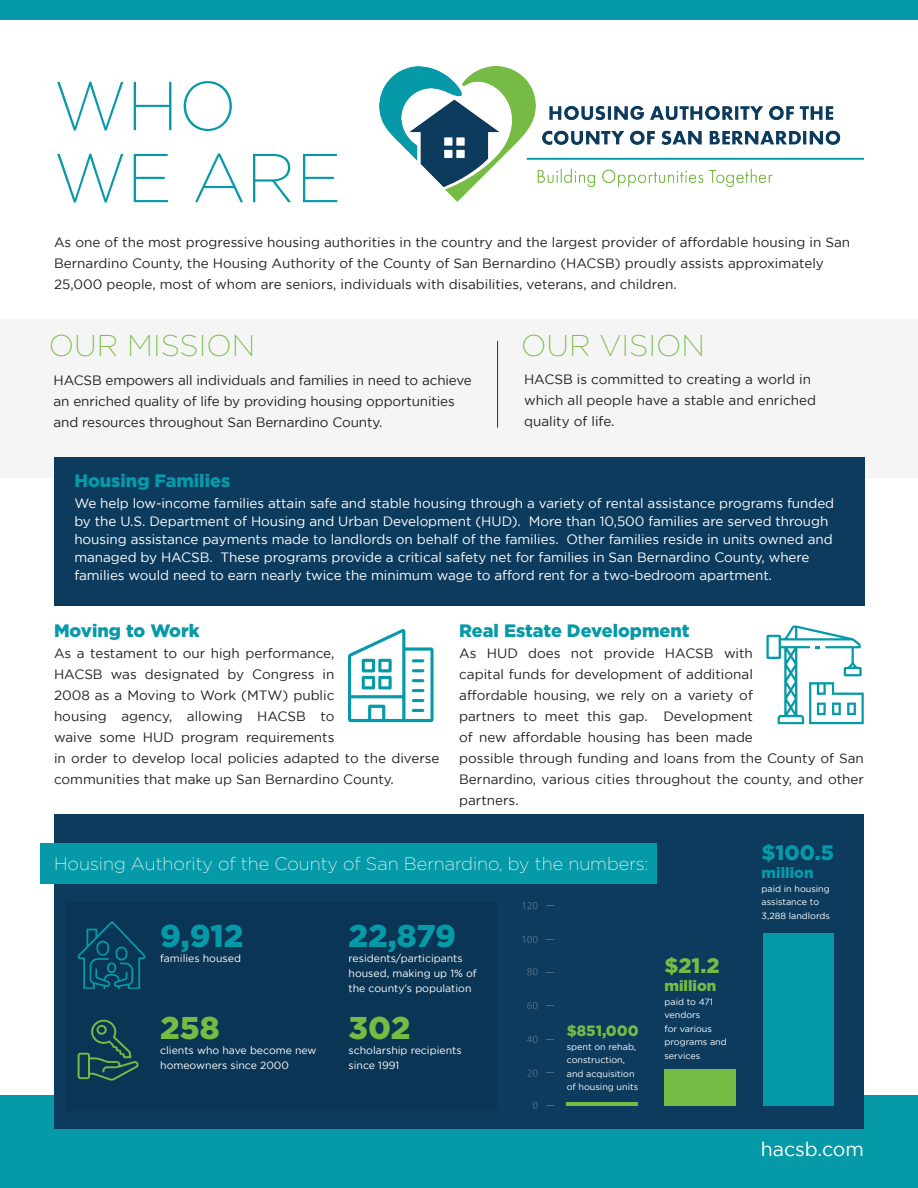
<style>
.page{position:relative;width:918px;height:1188px;background:#fff}
.page>*{position:absolute;margin:0;border:0;box-sizing:border-box;transform-origin:0 0}
.t1{font:200 69px "Gotham";color:#0699a8}
.t2{font:900 31.5px "Gotham";letter-spacing:-.005em;color:#0699a8}
.t3{font:900 31.5px "Gotham";color:#76bb43}
.t4{font:200 30px "Gotham";color:#76bb43}
.t5{font:900 21px "Gotham";color:#0699a8}
.t6{font:900 21px "Gotham";color:#76bb43}
.t7{font:19.5px "Gotham";color:#fff}
.t8{font:200 18px "Gotham";color:#fff}
.t9{font:900 18px "Gotham";color:#0699a8}
.t10{font:900 15px "Gotham";color:#76bb43}
.t11{font:900 15px "Gotham";color:#0699a8}
.t12{font:13.5px/21px "Gotham";color:#231f20}
.t13{font:13.5px/18px "Gotham";letter-spacing:-.005em;color:#fff}
.t14{font:10.5px/15px "Gotham";color:#fff}
.t15{font:9px/13.5px "Gotham";color:#fff}
</style>
<div class="page">
<div style="left:0;top:1095px;width:918px;height:93px;background:#0699a8"></div>
<div style="left:0;top:320px;width:918px;height:158px;background:#f5f5f6"></div>
<div style="left:54px;top:814px;width:810px;height:315px;background:#0c3b5d"></div>
<img style="left:379px;top:67px;width:485px;height:134px">
<div style="left:40px;top:844px;width:617px;height:40px;background:#0699a8"></div>
<div style="left:66px;top:902px;width:430px;height:209px;background:#0b3554"></div>
<svg style="left:348px;top:629px;width:86px;height:93px"></svg>
<svg style="left:766px;top:625px;width:98px;height:99px"></svg>
<hr style="left:497px;top:341px;width:1px;height:87px;background:#0c3b5d">
<svg style="left:78px;top:1019px;width:61px;height:62px"></svg>
<div style="left:0;top:0;width:918px;height:19px;background:#0699a8"></div>
<svg style="left:78px;top:921px;width:68px;height:68px"></svg>
<div style="left:54px;top:458px;width:810px;height:148px;background:#0c3b5d"></div>
<svg style="left:533px;top:1102px;width:5px;height:7px"></svg>
<svg style="left:527px;top:1069px;width:11px;height:8px"></svg>
<svg style="left:527px;top:1036px;width:11px;height:7px"></svg>
<svg style="left:527px;top:1002px;width:11px;height:7px"></svg>
<svg style="left:527px;top:968px;width:11px;height:7px"></svg>
<svg style="left:522px;top:936px;width:16px;height:7px"></svg>
<svg style="left:522px;top:902px;width:16px;height:7px"></svg>
<hr style="left:566px;top:1102px;width:71px;height:4px;background:#76bb43">
<div style="left:665px;top:1070px;width:71px;height:36px;background:#76bb43"></div>
<div style="left:763px;top:933px;width:71px;height:173px;background:#0699a8"></div>
<p class="t1" style="left:54px;top:69px;width:184px">WHO</p>
<p class="t1" style="left:54px;top:141px;width:289px">WE ARE</p>
<p class="t12" style="left:54px;top:232px;width:798px">As one of the most progressive housing authorities in the country and the largest provider of affordable housing in San<br>Bernardino County, the Housing Authority of the County of San Bernardino (HACSB) proudly assists approximately<br>25,000 people, most of whom are seniors, individuals with disabilities, veterans, and children.</p>
<p class="t4" style="left:49px;top:329px;width:208px">OUR MISSION</p>
<p class="t4" style="left:521px;top:329px;width:185px">OUR VISION</p>
<p class="t12" style="left:54px;top:369px;width:420px">HACSB empowers all individuals and families in need to achieve an enriched quality of life by providing housing opportunities and resources throughout San Bernardino County.</p>
<p class="t12" style="left:524px;top:368px;width:293px">HACSB is committed to creating a world in which all people have a stable and enriched quality of life.</p>
<p class="t9" style="left:74px;top:470px;width:157px">Housing Families</p>
<p class="t13" style="left:74px;top:494px;width:761px">We help low-income families attain safe and stable housing through a variety of rental assistance programs funded by the U.S. Department of Housing and Urban Development (HUD). More than 10,500 families are served through housing assistance payments made to landlords on behalf of the families. Other families reside in units owned and managed by HACSB. These programs provide a critical safety net for families in San Bernardino County, where families would need to earn nearly twice the minimum wage to afford rent for a two-bedroom apartment.</p>
<p class="t9" style="left:54px;top:620px;width:147px">Moving to Work</p>
<p class="t12" style="left:54px;top:642px;width:387px">As a testament to our high performance,<br>HACSB was designated by Congress in<br>2008 as a Moving to Work (MTW) public<br>housing agency, allowing HACSB to<br>waive some HUD program requirements<br>in order to develop local policies adapted to the diverse communities that make up San Bernardino County.</p>
<p class="t9" style="left:459px;top:620px;width:232px">Real Estate Development</p>
<p class="t12" style="left:459px;top:642px;width:406px">As HUD does not provide HACSB with<br>capital funds for development of additional<br>affordable housing, we rely on a variety of<br>partners to meet this gap. Development<br>of new affordable housing has been made<br>possible through funding and loans from the County of San Bernardino, various cities throughout the county, and other partners.</p>
<p class="t8" style="left:54px;top:854px;width:596px">Housing Authority of the County of San Bernardino, by the numbers:</p>
<p class="t2" style="left:160px;top:917px;width:85px">9,912</p>
<p class="t14" style="left:160px;top:950px;width:82px">families housed</p>
<p class="t3" style="left:160px;top:1009px;width:61px">258</p>
<p class="t14" style="left:160px;top:1042px;width:158px">clients who have become new homeowners since 2000</p>
<p class="t2" style="left:349px;top:917px;width:109px">22,879</p>
<p class="t14" style="left:349px;top:950px;width:130px">residents/participants housed, making up 1% of the county’s population</p>
<p class="t6" style="left:664px;top:954px;width:57px">$21.2</p>
<p class="t10" style="left:664px;top:977px;width:53px">million</p>
<p class="t15" style="left:664px;top:995px;width:64px">paid to 471 vendors<br>for various programs and services</p>
<p class="t3" style="left:349px;top:1009px;width:63px">302</p>
<p class="t14" style="left:349px;top:1042px;width:115px">scholarship recipients since 1991</p>
<p class="t10" style="left:567px;top:1022px;width:74px">$851,000</p>
<p class="t15" style="left:567px;top:1040px;width:73px">spent on rehab, construction, and acquisition of housing units</p>
<p class="t5" style="left:762px;top:841px;width:74px">$100.5</p>
<p class="t11" style="left:762px;top:864px;width:53px">million</p>
<p class="t15" style="left:762px;top:882px;width:70px">paid in housing assistance to<br>3,288 landlords</p>
<p class="t7" style="left:761px;top:1138px;width:105px">hacsb.com</p>
</div>
